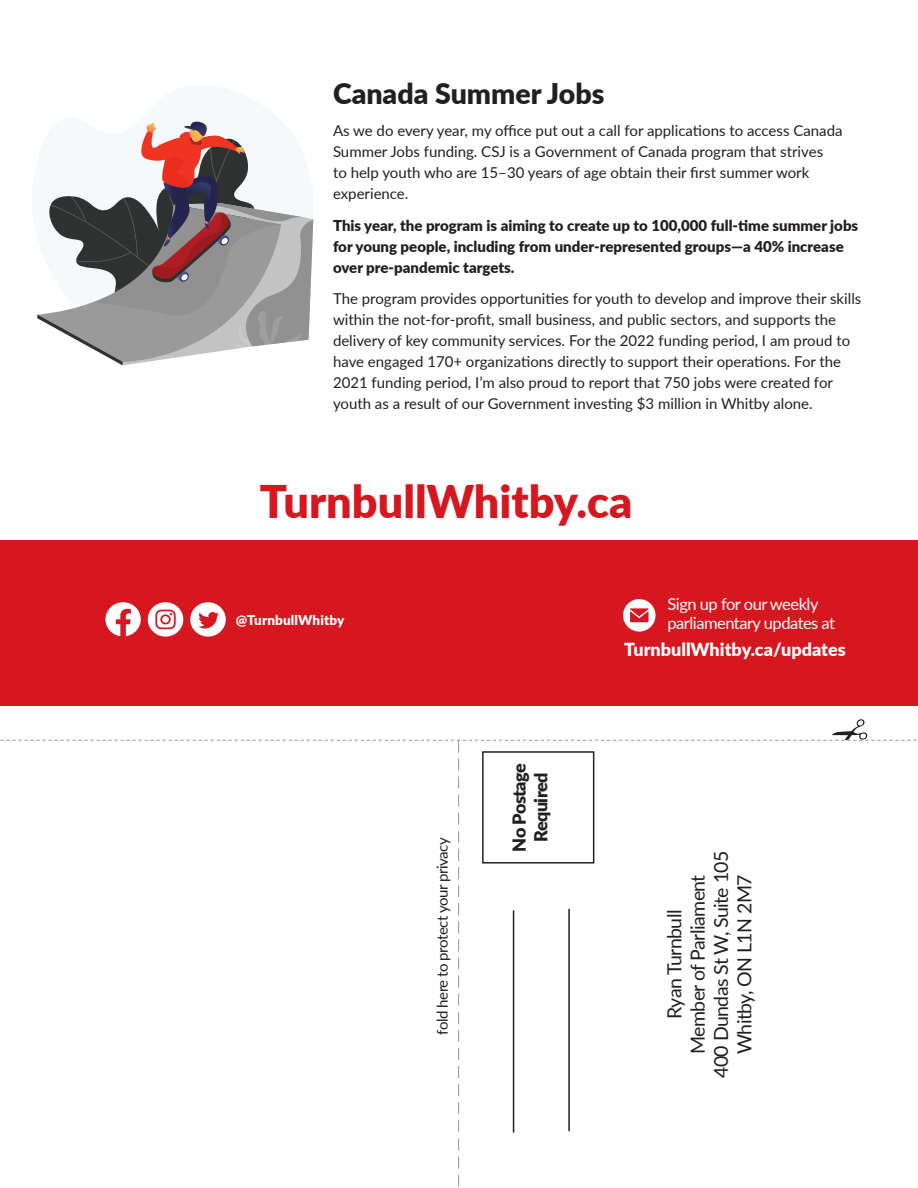
<style>
.page{position:relative;width:918px;height:1188px;background:#fff}
.page>*{position:absolute;margin:0;border:0;box-sizing:border-box;transform-origin:0 0}
.t1{font:900 45px "Lato";color:#d7171f}
.t2{font:900 28.5px "Lato";color:#231f20}
.t3{font:19.5px "Lato";letter-spacing:-.03em;color:#231f20}
.t4{font:900 18px "Lato";color:#fff}
.t5{font:900 18px/21.6px "Lato";letter-spacing:-.03em;color:#231f20;text-align:center}
.t6{font:16.5px/19.8px "Lato";letter-spacing:-.03em;color:#fff}
.body{font:15px/21px "Lato";color:#231f20}
.body-2{font:900 15px/21px "Lato";color:#231f20}
.body-3{font:15px "Lato";letter-spacing:-.03em;color:#231f20}
.t7{font:900 13.5px "Lato";letter-spacing:.01em;color:#fff}
</style>
<div class="page">
<svg style="left:37px;top:122px;width:276px;height:243px"></svg>
<div style="left:0;top:541px;width:918px;height:165px;background:#d7171f"></div>
<svg style="left:105px;top:602px;width:36px;height:34px"></svg>
<div style="left:190px;top:602px;width:36px;height:35px;background:#fff;border-radius:50%"></div>
<svg style="left:198px;top:612px;width:21px;height:16px"></svg>
<div style="left:148px;top:602px;width:35px;height:35px;background:#fff;border-radius:50%"></div>
<svg style="left:155px;top:610px;width:21px;height:19px"></svg>
<svg style="left:623px;top:599px;width:33px;height:33px"></svg>
<svg style="left:0;top:719px;width:917px;height:468px"></svg>
<h1 class="t2" style="left:333px;top:72px;width:273px">Canada Summer Jobs</h1>
<p class="body" style="left:333px;top:119px;width:511px">As we do every year, my office put out a call for applications to access Canada Summer Jobs funding. CSJ is a Government of Canada program that strives<br>to help youth who are 15–30 years of age obtain their first summer work experience.</p>
<p class="body-2" style="left:333px;top:214px;width:527px">This year, the program is aiming to create up to 100,000 full-time summer jobs for young people, including from under-represented groups—a 40% increase over pre-pandemic targets.</p>
<p class="body" style="left:333px;top:288px;width:530px">The program provides opportunities for youth to develop and improve their skills within the not-for-profit, small business, and public sectors, and supports the delivery of key community services. For the 2022 funding period, I am proud to have engaged 170+ organizations directly to support their operations. For the 2021 funding period, I’m also proud to report that 750 jobs were created for youth as a result of our Government investing $3 million in Whitby alone.</p>
<p class="t1" style="left:260px;top:468px;width:374px">TurnbullWhitby.ca</p>
<p class="t7" style="left:236px;top:610px;width:110px">@TurnbullWhitby</p>
<p class="body-3" style="left:432px;top:1035px;width:199px;rotate:-90deg">fold here to protect your privacy</p>
<p class="t5" style="left:508px;top:852px;width:90px;rotate:-90deg">No Postage<br>Required</p>
<p class="t6" style="left:668px;top:593px;width:169px">Sign up for our weekly parliamentary updates at</p>
<p class="t4" style="left:624px;top:636px;width:223px">TurnbullWhitby.ca/updates</p>
<p class="t3" style="left:684px;top:1054px;width:181px;rotate:-90deg">Member of Parliament</p>
<p class="t3" style="left:660px;top:1019px;width:111px;rotate:-90deg">Ryan Turnbull</p>
<p class="t3" style="left:707px;top:1078px;width:229px;rotate:-90deg">400 Dundas St W, Suite 105</p>
<p class="t3" style="left:731px;top:1054px;width:181px;rotate:-90deg">Whitby, ON L1N 2M7</p>
</div>
